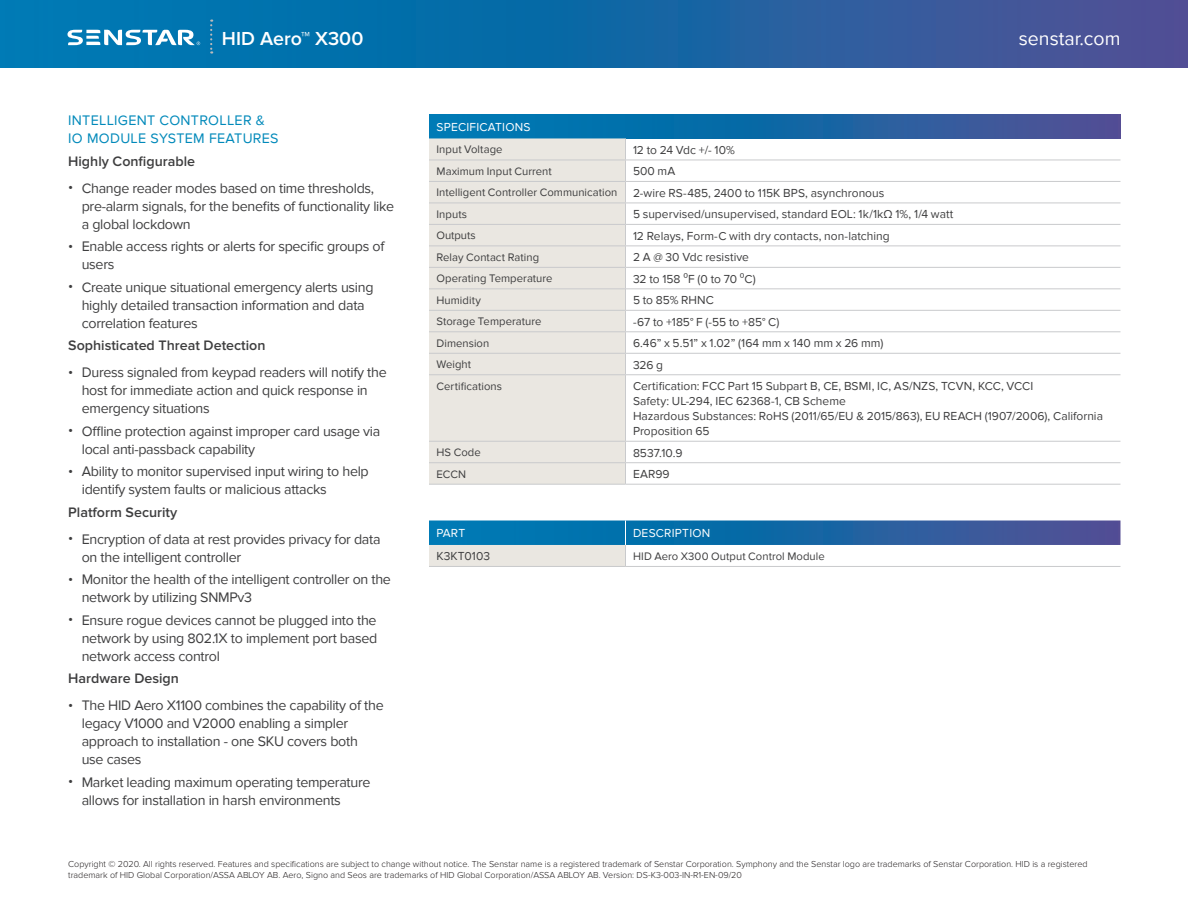
<style>
.page{position:relative;width:1188px;height:918px;background:#fff}
.page>*{position:absolute;margin:0;border:0;box-sizing:border-box;transform-origin:0 0}
.t1{font:600 19.5px "Proxima Nova";color:#fff}
.t2{font:19.5px "Proxima Nova";color:#fff}
.t3{font:14.25px/18px "Proxima Nova";letter-spacing:-.02em;color:#3e3e3f}
._5__Body_Copy{font:600 14.25px "Proxima Nova";color:#3e3e3f}
._4__Caps_Blue_Headin{font:14.25px/18px "Proxima Nova";letter-spacing:.02em;color:#0089ba}
._10__Table_Copy{font:12px/15px "Proxima Nova";color:#3e3e3f}
.t4{font:12px "Proxima Nova";letter-spacing:.02em;color:#fff}
._10__Table_Copy-2{font:11.25px "Proxima Nova";letter-spacing:.005em;color:#3e3e3f}
.t5{font:300 9px/10.8px "Proxima Nova";color:#231f20}
</style>
<div class="page">
<svg style="left:0;top:0;width:1188px;height:68px;background:#1b66a4"></svg>
<svg style="left:67px;top:30px;width:133px;height:15px"></svg>
<svg style="left:210px;top:20px;width:2px;height:34px"></svg>
<svg style="left:429px;top:114px;width:691px;height:24px;background:#1a66a4"></svg>
<div style="left:429px;top:138px;width:196px;height:346px;background:#eae7e1"></div>
<hr style="left:429px;top:160px;width:197px;height:1px;background:#c9cacc">
<hr style="left:626px;top:160px;width:494px;height:1px;background:#c9cacc">
<hr style="left:429px;top:181px;width:197px;height:1px;background:#c9cacc">
<hr style="left:626px;top:181px;width:494px;height:1px;background:#c9cacc">
<hr style="left:429px;top:203px;width:197px;height:1px;background:#c9cacc">
<hr style="left:626px;top:203px;width:494px;height:1px;background:#c9cacc">
<hr style="left:429px;top:224px;width:197px;height:1px;background:#c9cacc">
<hr style="left:626px;top:224px;width:494px;height:1px;background:#c9cacc">
<hr style="left:429px;top:246px;width:197px;height:1px;background:#c9cacc">
<hr style="left:626px;top:246px;width:494px;height:1px;background:#c9cacc">
<hr style="left:429px;top:267px;width:197px;height:1px;background:#c9cacc">
<hr style="left:626px;top:267px;width:494px;height:1px;background:#c9cacc">
<hr style="left:429px;top:310px;width:197px;height:1px;background:#c9cacc">
<hr style="left:626px;top:310px;width:494px;height:1px;background:#c9cacc">
<hr style="left:429px;top:331px;width:197px;height:1px;background:#c9cacc">
<hr style="left:626px;top:331px;width:494px;height:1px;background:#c9cacc">
<hr style="left:429px;top:353px;width:197px;height:1px;background:#c9cacc">
<hr style="left:626px;top:353px;width:494px;height:1px;background:#c9cacc">
<hr style="left:429px;top:374px;width:197px;height:1px;background:#c9cacc">
<hr style="left:626px;top:374px;width:494px;height:1px;background:#c9cacc">
<hr style="left:625px;top:375px;width:1px;height:66px;background:#c9cacc">
<hr style="left:429px;top:441px;width:197px;height:1px;background:#c9cacc">
<hr style="left:626px;top:441px;width:494px;height:1px;background:#c9cacc">
<hr style="left:429px;top:462px;width:197px;height:1px;background:#c9cacc">
<hr style="left:626px;top:462px;width:494px;height:1px;background:#c9cacc">
<svg style="left:625px;top:442px;width:1px;height:42px"></svg>
<hr style="left:429px;top:484px;width:197px;height:1px;background:#c9cacc">
<hr style="left:626px;top:484px;width:494px;height:1px;background:#c9cacc">
<hr style="left:429px;top:289px;width:197px;height:1px;background:#c9cacc">
<hr style="left:626px;top:289px;width:494px;height:1px;background:#c9cacc">
<svg style="left:625px;top:138px;width:1px;height:236px"></svg>
<hr style="left:429px;top:566px;width:197px;height:1px;background:#c9cacc">
<hr style="left:626px;top:566px;width:494px;height:1px;background:#c9cacc">
<svg style="left:429px;top:520px;width:691px;height:46px"></svg>
<p class="t1" style="left:222px;top:28px;width:143px">HID Aero™ X300</p>
<p class="t2" style="left:1019px;top:27px;width:103px">senstar.com</p>
<p class="_4__Caps_Blue_Headin" style="left:68px;top:112px;width:212px">INTELLIGENT CONTROLLER &amp;<br>IO MODULE SYSTEM FEATURES</p>
<p class="_5__Body_Copy" style="left:68px;top:153px;width:128px">Highly Configurable</p>
<p class="t3" style="left:82px;top:179px;width:314px;text-indent:-14px">• Change reader modes based on time thresholds, pre-alarm signals, for the benefits of functionality like a global lockdown</p>
<p class="t3" style="left:82px;top:238px;width:304px;text-indent:-14px">• Enable access rights or alerts for specific groups of users</p>
<p class="t3" style="left:82px;top:278px;width:293px;text-indent:-14px">• Create unique situational emergency alerts using highly detailed transaction information and data correlation features</p>
<p class="_5__Body_Copy" style="left:68px;top:337px;width:199px">Sophisticated Threat Detection</p>
<p class="t3" style="left:82px;top:364px;width:306px;text-indent:-14px">• Duress signaled from keypad readers will notify the host for immediate action and quick response in emergency situations</p>
<p class="t3" style="left:82px;top:422px;width:300px;text-indent:-14px">• Offline protection against improper card usage via local anti-passback capability</p>
<p class="t3" style="left:82px;top:463px;width:289px;text-indent:-14px">• Ability to monitor supervised input wiring to help identify system faults or malicious attacks</p>
<p class="_5__Body_Copy" style="left:68px;top:504px;width:111px">Platform Security</p>
<p class="t3" style="left:82px;top:530px;width:300px;text-indent:-14px">• Encryption of data at rest provides privacy for data on the intelligent controller</p>
<p class="t3" style="left:82px;top:571px;width:311px;text-indent:-14px">• Monitor the health of the intelligent controller on the network by utilizing SNMPv3</p>
<p class="t3" style="left:82px;top:611px;width:297px;text-align:justify;text-indent:-14px">• Ensure rogue devices cannot be plugged into the network by using 802.1X to implement port based network access control</p>
<p class="_5__Body_Copy" style="left:68px;top:670px;width:112px">Hardware Design</p>
<p class="t3" style="left:82px;top:697px;width:304px;text-indent:-14px">• The HID Aero X1100 combines the capability of the legacy V1000 and V2000 enabling a simpler approach to installation - one SKU covers both<br>use cases</p>
<p class="t3" style="left:82px;top:773px;width:290px;text-indent:-14px">• Market leading maximum operating temperature allows for installation in harsh environments</p>
<p class="t4" style="left:436px;top:120px;width:96px">SPECIFICATIONS</p>
<p class="_10__Table_Copy-2" style="left:436px;top:143px;width:68px">Input Voltage</p>
<p class="_10__Table_Copy" style="left:633px;top:143px;width:103px">12 to 24 Vdc +/- 10%</p>
<p class="_10__Table_Copy-2" style="left:436px;top:165px;width:117px">Maximum Input Current</p>
<p class="_10__Table_Copy" style="left:633px;top:164px;width:44px">500 mA</p>
<p class="_10__Table_Copy-2" style="left:436px;top:186px;width:182px">Intelligent Controller Communication</p>
<p class="_10__Table_Copy" style="left:633px;top:186px;width:253px">2-wire RS-485, 2400 to 115K BPS, asynchronous</p>
<p class="_10__Table_Copy-2" style="left:436px;top:208px;width:32px">Inputs</p>
<p class="_10__Table_Copy" style="left:633px;top:207px;width:322px">5 supervised/unsupervised, standard EOL: 1k/1kΩ 1%, 1/4 watt</p>
<p class="_10__Table_Copy-2" style="left:436px;top:229px;width:41px">Outputs</p>
<p class="_10__Table_Copy" style="left:633px;top:229px;width:258px">12 Relays, Form-C with dry contacts, non-latching</p>
<p class="_10__Table_Copy-2" style="left:436px;top:251px;width:104px">Relay Contact Rating</p>
<p class="_10__Table_Copy" style="left:633px;top:250px;width:118px">2 A @ 30 Vdc resistive</p>
<p class="_10__Table_Copy-2" style="left:436px;top:272px;width:118px">Operating Temperature</p>
<p class="_10__Table_Copy" style="left:633px;top:272px;width:124px">32 to 158 ⁰F (0 to 70 ⁰C)</p>
<p class="_10__Table_Copy-2" style="left:436px;top:294px;width:46px">Humidity</p>
<p class="_10__Table_Copy" style="left:633px;top:293px;width:83px">5 to 85% RHNC</p>
<p class="_10__Table_Copy-2" style="left:436px;top:315px;width:106px">Storage Temperature</p>
<p class="_10__Table_Copy" style="left:633px;top:314px;width:148px">-67 to +185° F (-55 to +85° C)</p>
<p class="_10__Table_Copy-2" style="left:436px;top:336px;width:54px">Dimension</p>
<p class="_10__Table_Copy" style="left:633px;top:336px;width:252px">6.46” x 5.51” x 1.02” (164 mm x 140 mm x 26 mm)</p>
<p class="_10__Table_Copy-2" style="left:436px;top:358px;width:36px">Weight</p>
<p class="_10__Table_Copy" style="left:633px;top:357px;width:32px">326 g</p>
<p class="_10__Table_Copy-2" style="left:436px;top:379px;width:67px">Certifications</p>
<p class="_10__Table_Copy" style="left:633px;top:379px;width:471px">Certification: FCC Part 15 Subpart B, CE, BSMI, IC, AS/NZS, TCVN, KCC, VCCI<br>Safety: UL-294, IEC 62368-1, CB Scheme<br>Hazardous Substances: RoHS (2011/65/EU &amp; 2015/863), EU REACH (1907/2006), California Proposition 65</p>
<p class="_10__Table_Copy-2" style="left:436px;top:446px;width:46px">HS Code</p>
<p class="_10__Table_Copy" style="left:633px;top:445px;width:51px">8537.10.9</p>
<p class="_10__Table_Copy-2" style="left:436px;top:467px;width:31px">ECCN</p>
<p class="_10__Table_Copy" style="left:633px;top:467px;width:38px">EAR99</p>
<p class="t4" style="left:436px;top:527px;width:30px">PART</p>
<p class="t4" style="left:633px;top:527px;width:79px">DESCRIPTION</p>
<p class="_10__Table_Copy" style="left:436px;top:549px;width:55px">K3KT0103</p>
<p class="_10__Table_Copy-2" style="left:633px;top:550px;width:193px">HID Aero X300 Output Control Module</p>
<p class="t5" style="left:68px;top:859px;width:1021px">Copyright © 2020. All rights reserved. Features and specifications are subject to change without notice. The Senstar name is a registered trademark of Senstar Corporation. Symphony and the Senstar logo are trademarks of Senstar Corporation. HID is a registered trademark of HID Global Corporation/ASSA ABLOY AB. Aero, Signo and Seos are trademarks of HID Global Corporation/ASSA ABLOY AB. Version: DS-K3-003-IN-R1-EN-09/20</p>
</div>
